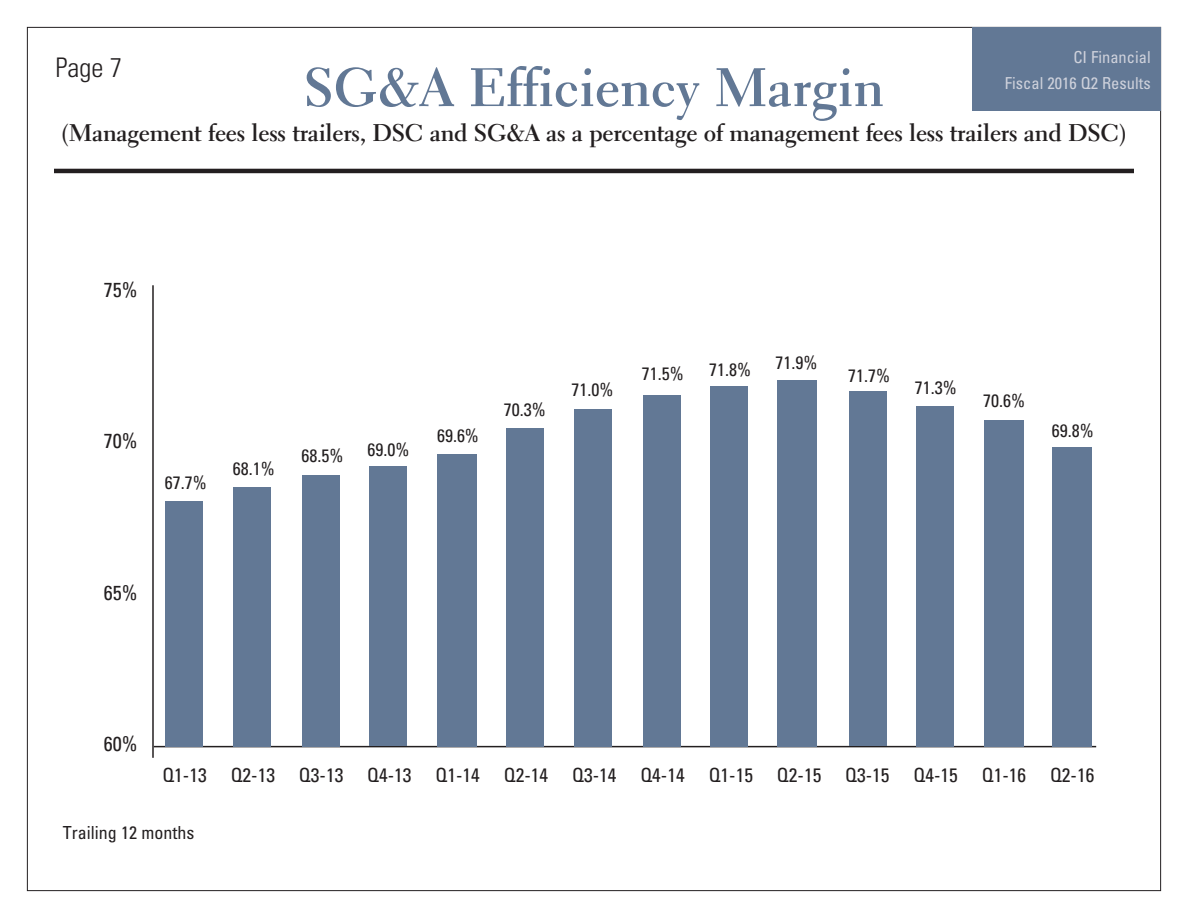
<style>
.page{position:relative;width:1188px;height:918px;background:#fff}
.page>*{position:absolute;margin:0;border:0;box-sizing:border-box;transform-origin:0 0}
.t1{font:700 54px "Electra LH";color:#627895}
.t2{font:300 condensed 27px "Univers";color:#231f20}
.t3{font:700 24px "Electra LH";letter-spacing:-.01em;color:#231f20}
.t4{font:condensed 20.25px "Univers";color:#231f20}
.t5{font:condensed 19.5px "Univers";color:#231f20}
.t6{font:condensed 18px "Univers";color:#231f20}
.t7{font:condensed 16.5px/25.5px "Univers";color:#cfd2dc;text-align:right}
</style>
<div class="page">
<hr style="left:54px;top:169px;width:1080px;height:4px;background:#231f20">
<div style="left:972px;top:28px;width:189px;height:83px;background:#627895"></div>
<hr style="left:152px;top:285px;width:2px;height:473px;background:#231f20">
<hr style="left:154px;top:746px;width:942px;height:1px;background:#231f20">
<div style="left:165px;top:501px;width:38px;height:245px;background:#627895"></div>
<div style="left:506px;top:428px;width:38px;height:318px;background:#627895"></div>
<div style="left:437px;top:454px;width:40px;height:292px;background:#627895"></div>
<div style="left:777px;top:380px;width:40px;height:366px;background:#627895"></div>
<div style="left:984px;top:420px;width:40px;height:326px;background:#627895"></div>
<div style="left:1052px;top:447px;width:40px;height:299px;background:#627895"></div>
<div style="left:369px;top:466px;width:38px;height:280px;background:#627895"></div>
<div style="left:710px;top:386px;width:38px;height:360px;background:#627895"></div>
<div style="left:916px;top:406px;width:38px;height:340px;background:#627895"></div>
<div style="left:234px;top:487px;width:37px;height:259px;background:#627895"></div>
<div style="left:574px;top:409px;width:38px;height:337px;background:#627895"></div>
<div style="left:302px;top:475px;width:38px;height:271px;background:#627895"></div>
<div style="left:643px;top:395px;width:38px;height:351px;background:#627895"></div>
<div style="left:849px;top:391px;width:38px;height:355px;background:#627895"></div>
<p class="t2" style="left:56px;top:51px;width:68px">Page 7</p>
<p class="t7" style="left:1005px;top:44px;width:147px">CI Financial<br>Fiscal 2016 Q2 Results</p>
<p class="t1" style="left:304px;top:54px;width:582px">SG&amp;A Efficiency Margin</p>
<p class="t3" style="left:61px;top:117px;width:1067px">(Management fees less trailers, DSC and SG&amp;A as a percentage of management fees less trailers and DSC)</p>
<p class="t4" style="left:104px;top:277px;width:35px">75%</p>
<p class="t4" style="left:104px;top:428px;width:35px">70%</p>
<p class="t6" style="left:165px;top:472px;width:43px">67.7%</p>
<p class="t6" style="left:233px;top:457px;width:43px">68.1%</p>
<p class="t6" style="left:301px;top:444px;width:43px">68.5%</p>
<p class="t6" style="left:368px;top:438px;width:43px">69.0%</p>
<p class="t6" style="left:437px;top:424px;width:43px">69.6%</p>
<p class="t6" style="left:504px;top:398px;width:43px">70.3%</p>
<p class="t6" style="left:571px;top:378px;width:43px">71.0%</p>
<p class="t6" style="left:642px;top:363px;width:43px">71.5%</p>
<p class="t6" style="left:709px;top:358px;width:43px">71.8%</p>
<p class="t6" style="left:775px;top:351px;width:43px">71.9%</p>
<p class="t6" style="left:848px;top:364px;width:43px">71.7%</p>
<p class="t6" style="left:915px;top:376px;width:43px">71.3%</p>
<p class="t6" style="left:983px;top:389px;width:43px">70.6%</p>
<p class="t6" style="left:1052px;top:419px;width:43px">69.8%</p>
<p class="t4" style="left:104px;top:580px;width:35px">65%</p>
<p class="t4" style="left:104px;top:731px;width:35px">60%</p>
<p class="t5" style="left:162px;top:763px;width:46px">Q1-13</p>
<p class="t5" style="left:231px;top:763px;width:46px">Q2-13</p>
<p class="t5" style="left:299px;top:763px;width:46px">Q3-13</p>
<p class="t5" style="left:367px;top:763px;width:46px">Q4-13</p>
<p class="t5" style="left:436px;top:763px;width:46px">Q1-14</p>
<p class="t5" style="left:504px;top:763px;width:46px">Q2-14</p>
<p class="t5" style="left:572px;top:763px;width:46px">Q3-14</p>
<p class="t5" style="left:640px;top:763px;width:46px">Q4-14</p>
<p class="t5" style="left:709px;top:763px;width:46px">Q1-15</p>
<p class="t5" style="left:777px;top:763px;width:46px">Q2-15</p>
<p class="t5" style="left:845px;top:763px;width:46px">Q3-15</p>
<p class="t5" style="left:914px;top:763px;width:46px">Q4-15</p>
<p class="t5" style="left:982px;top:763px;width:46px">Q1-16</p>
<p class="t5" style="left:1050px;top:763px;width:46px">Q2-16</p>
<p class="t6" style="left:63px;top:821px;width:133px">Trailing 12 months</p>
</div>
